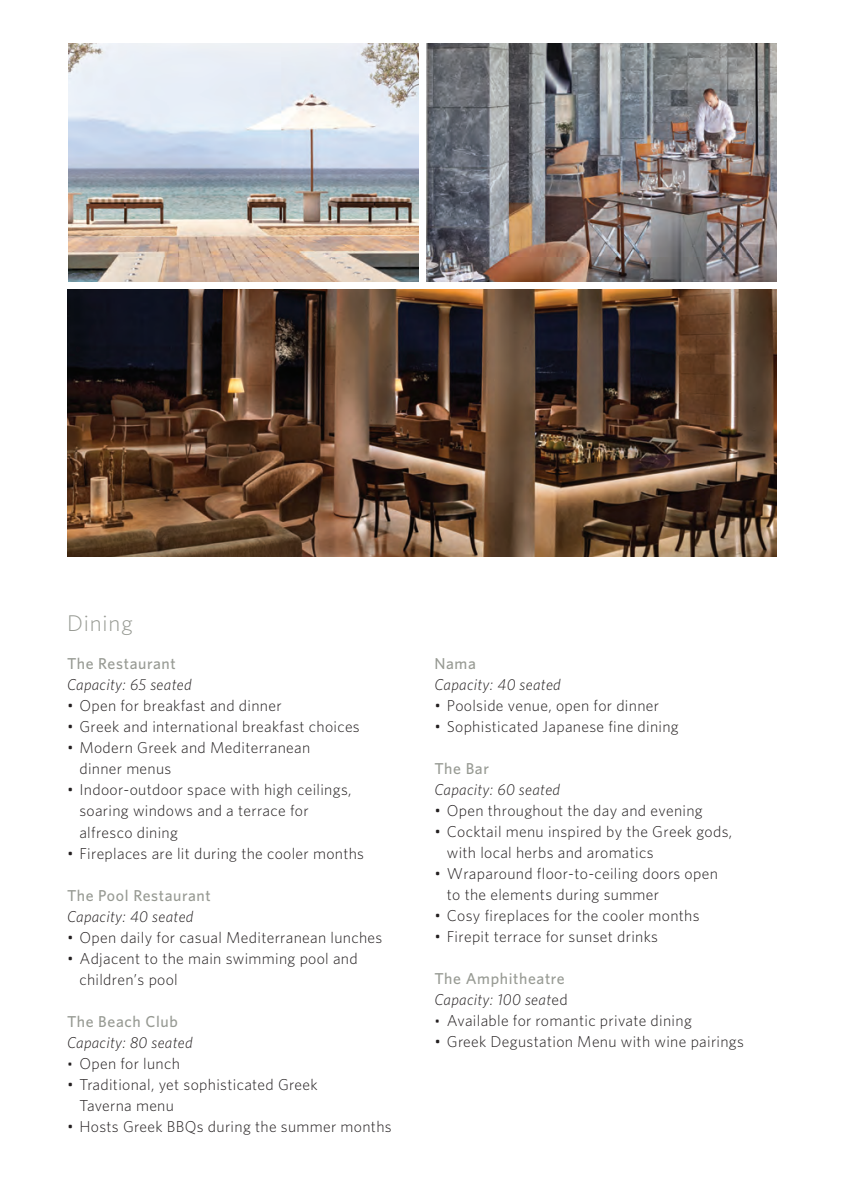
<style>
.page{position:relative;width:844px;height:1191px;background:#fff}
.page>*{position:absolute;margin:0;border:0;box-sizing:border-box;transform-origin:0 0}
.Body_Copy{font:300 22.75px "Whitney";letter-spacing:.04em;color:#979a93}
.Body_Copy-2{font:300 15.75px/21px "Whitney";letter-spacing:.02em;color:#231f20}
.Body_Copy-3{font:italic 300 15.75px "Whitney";letter-spacing:.02em;color:#231f20}
.Body_Copy-4{font:500 15.75px "Whitney";letter-spacing:.04em;color:#979a93}
.s1{font-size:14px}
.s2{font-style:normal}
</style>
<div class="page">
<img style="left:426px;top:44px;width:350px;height:237px">
<img style="left:67px;top:289px;width:709px;height:267px">
<img style="left:68px;top:43px;width:350px;height:238px">
<p class="Body_Copy" style="left:67px;top:608px;width:67px">Dining</p>
<p class="Body_Copy-4" style="left:67px;top:653px;width:110px">The Restaurant</p>
<p class="Body_Copy-3" style="left:67px;top:674px;width:126px">Capacity: 65 seated</p>
<p class="Body_Copy-2" style="left:67px;top:695px;width:216px">• Open for breakfast and dinner</p>
<p class="Body_Copy-2" style="left:67px;top:716px;width:294px">• Greek and international breakfast choices</p>
<p class="Body_Copy-2" style="left:67px;top:737px;width:245px">• Modern Greek and Mediterranean</p>
<p class="Body_Copy-2" style="left:79px;top:758px;width:93px">dinner menus</p>
<p class="Body_Copy-2" style="left:67px;top:779px;width:286px">• Indoor-outdoor space with high ceilings,</p>
<p class="Body_Copy-2" style="left:79px;top:800px;width:231px">soaring windows and a terrace for</p>
<p class="Body_Copy-2" style="left:79px;top:821px;width:100px">alfresco dining</p>
<p class="Body_Copy-2" style="left:67px;top:842px;width:298px">• Fireplaces are lit during the cooler months</p>
<p class="Body_Copy-4" style="left:67px;top:884px;width:145px">The Pool Restaurant</p>
<p class="Body_Copy-3" style="left:67px;top:905px;width:128px">Capacity: 40 seated</p>
<p class="Body_Copy-2" style="left:67px;top:926px;width:317px">• Open daily for casual Mediterranean lunches</p>
<p class="Body_Copy-2" style="left:79px;top:947px;width:280px;text-indent:-12px">• Adjacent to the main swimming pool and children’s pool</p>
<p class="Body_Copy-4" style="left:67px;top:1010px;width:112px">The Beach Club</p>
<p class="Body_Copy-3" style="left:67px;top:1031px;width:127px">Capacity: 80 seated</p>
<p class="Body_Copy-2" style="left:67px;top:1052px;width:114px"><span class="s1">•</span> Open for lunch</p>
<p class="Body_Copy-2" style="left:67px;top:1073px;width:252px">• Traditional, yet sophisticated Greek</p>
<p class="Body_Copy-2" style="left:79px;top:1094px;width:96px">Taverna menu</p>
<p class="Body_Copy-2" style="left:67px;top:1115px;width:326px">• Hosts Greek BBQs during the summer months</p>
<p class="Body_Copy-4" style="left:434px;top:653px;width:43px">Nama</p>
<p class="Body_Copy-3" style="left:434px;top:674px;width:128px">Capacity: 40 seated</p>
<p class="Body_Copy-2" style="left:434px;top:694px;width:226px">• Poolside venue, open for dinner</p>
<p class="Body_Copy-2" style="left:434px;top:715px;width:246px">• Sophisticated Japanese fine dining</p>
<p class="Body_Copy-4" style="left:434px;top:758px;width:56px">The Bar</p>
<p class="Body_Copy-3" style="left:434px;top:779px;width:127px">Capacity: 60 seated</p>
<p class="Body_Copy-2" style="left:434px;top:799px;width:270px">• Open throughout the day and evening</p>
<p class="Body_Copy-2" style="left:434px;top:820px;width:299px">• Cocktail menu inspired by the Greek gods,</p>
<p class="Body_Copy-2" style="left:446px;top:841px;width:208px">with local herbs and aromatics</p>
<p class="Body_Copy-2" style="left:434px;top:862px;width:285px">• Wraparound floor-to-ceiling doors open</p>
<p class="Body_Copy-2" style="left:446px;top:883px;width:214px">to the elements during summer</p>
<p class="Body_Copy-2" style="left:434px;top:904px;width:266px">• Cosy fireplaces for the cooler months</p>
<p class="Body_Copy-2" style="left:434px;top:925px;width:225px">• Firepit terrace for sunset drinks</p>
<p class="Body_Copy-4" style="left:434px;top:968px;width:132px">The Amphitheatre</p>
<p class="Body_Copy-3" style="left:434px;top:989px;width:135px">Capacity: 100 seat<span class="s2">ed</span></p>
<p class="Body_Copy-2" style="left:434px;top:1009px;width:259px"><span class="s1">•</span> Available for romantic private dining</p>
<p class="Body_Copy-2" style="left:434px;top:1030px;width:311px">• Greek Degustation Menu with wine pairings</p>
</div>
